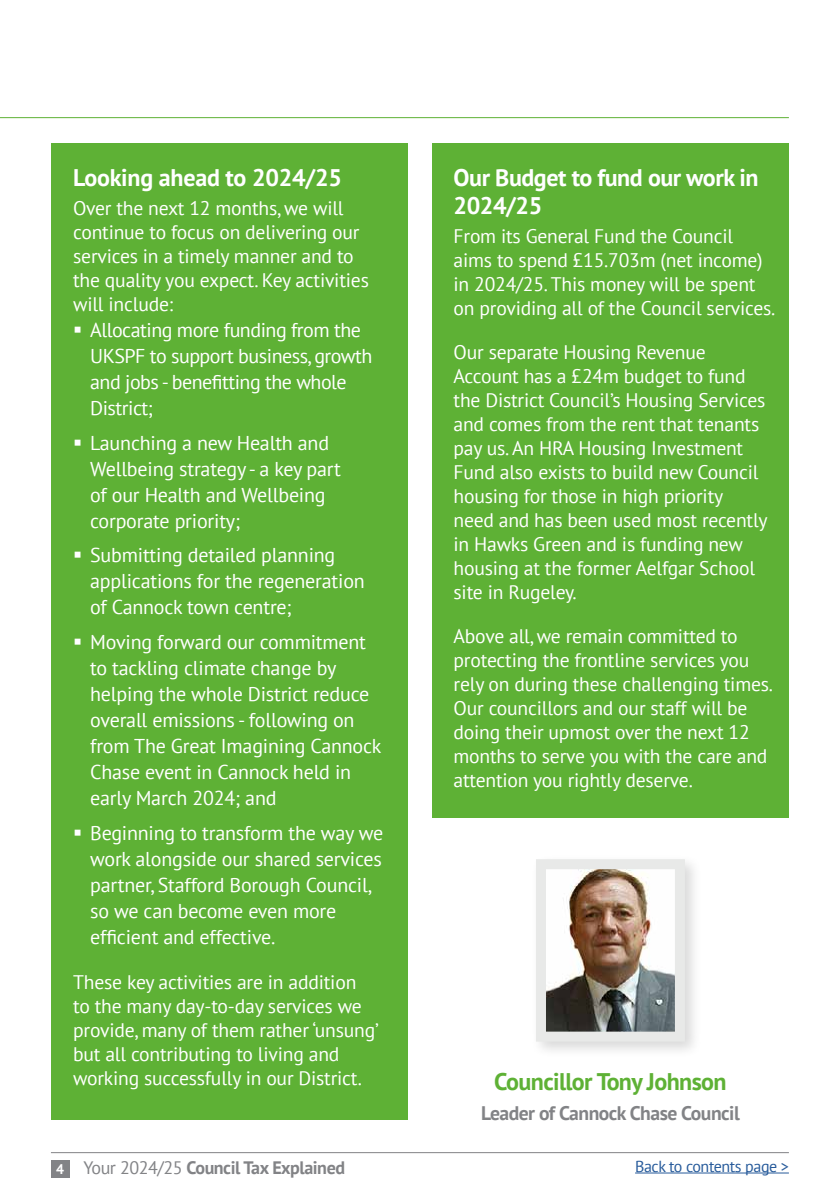
<style>
.page{position:relative;width:840px;height:1191px;background:#fff}
.page>*{position:absolute;margin:0;border:0;box-sizing:border-box;transform-origin:0 0}
.smaller_subtitles_copy_no_spacing{font:700 24px/28px "PT Sans";letter-spacing:-.02em;color:#fff}
.text_new_2023{font:700 24px "PT Sans";letter-spacing:-.025em;color:#5eb135}
.bullets_new{font:20px/26px "PT Sans";letter-spacing:-.01em;color:#fff}
.text_new_2023-2{font:19.6px/24px "PT Sans";letter-spacing:-.01em;color:#fff}
.text_new_2023-3{font:700 19.6px "PT Sans";letter-spacing:-.025em;color:#828386}
.t1{font:700 18px "PT Sans";letter-spacing:-.025em;color:#828386}
.t2{font:16px "PT Sans";letter-spacing:-.025em;color:#275b9b}
.s1{font-size:14px;color:#fff}
.s2{font-weight:400}
</style>
<div class="page">
<div style="left:51px;top:1159px;width:19px;height:18px;background:#828386"></div>
<hr style="left:51px;top:1152px;width:737px;height:1px;background:#828386">
<hr style="left:634px;top:1172px;width:154px;height:1px;background:#275b9b">
<div style="left:432px;top:143px;width:356px;height:675px;background:#5eb135"></div>
<div style="left:51px;top:143px;width:357px;height:977px;background:#5eb135"></div>
<hr style="left:0;top:117px;width:788px;height:1px;background:#5eb135">
<div style="left:530px;top:853px;width:172px;height:205px;background:#000;opacity:.15"></div>
<img style="left:546px;top:870px;width:127px;height:160px">
<div style="left:535px;top:859px;width:149px;height:182px;border:10px solid #e8e9e8"></div>
<p class="smaller_subtitles_copy_no_spacing" style="left:73px;top:163px;width:270px">Looking ahead to 2024/25</p>
<p class="text_new_2023-2" style="left:73px;top:196px;width:297px">Over the next 12 months, we will continue to focus on delivering our services in a timely manner and to the quality you expect. Key activities will include:</p>
<p class="bullets_new" style="left:90px;top:317px;width:283px">Allocating more funding from the<br>UKSPF to support business, growth and jobs - benefitting the whole<br>District;</p>
<p class="bullets_new" style="left:90px;top:429px;width:252px">Launching a new Health and<br>Wellbeing strategy - a key part of our Health and Wellbeing corporate priority;</p>
<p class="bullets_new" style="left:90px;top:542px;width:276px">Submitting detailed planning applications for the regeneration of Cannock town centre;</p>
<p class="bullets_new" style="left:90px;top:628px;width:293px">Moving forward our commitment to tackling climate change by helping the whole District reduce overall emissions - following on from The Great Imagining Cannock<br>Chase event in Cannock held in early March 2024; and</p>
<p class="bullets_new" style="left:90px;top:819px;width:294px">Beginning to transform the way we work alongside our shared services partner, Stafford Borough Council, so we can become even more efficient and effective.</p>
<p class="text_new_2023-2" style="left:73px;top:970px;width:307px">These key activities are in addition<br>to the many day-to-day services we provide, many of them rather ‘unsung’ but all contributing to living and working successfully in our District.</p>
<p class="smaller_subtitles_copy_no_spacing" style="left:453px;top:163px;width:306px">Our Budget to fund our work in<br>2024/25</p>
<p class="text_new_2023-2" style="left:453px;top:224px;width:323px">From its General Fund the Council aims to spend £15.703m (net income) in 2024/25. This money will be spent on providing all of the Council services.</p>
<p class="text_new_2023-2" style="left:453px;top:340px;width:315px">Our separate Housing Revenue<br>Account has a £24m budget to fund the District Council’s Housing Services and comes from the rent that tenants pay us. An HRA Housing Investment<br>Fund also exists to build new Council housing for those in high priority need and has been used most recently in Hawks Green and is funding new housing at the former Aelfgar School site in Rugeley.</p>
<p class="text_new_2023-2" style="left:453px;top:624px;width:321px">Above all, we remain committed to protecting the frontline services you rely on during these challenging times.<br>Our councillors and our staff will be doing their upmost over the next 12 months to serve you with the care and attention you rightly deserve.</p>
<p class="text_new_2023" style="left:494px;top:1065px;width:234px">Councillor Tony Johnson</p>
<p class="text_new_2023-3" style="left:481px;top:1100px;width:260px">Leader of Cannock Chase Council</p>
<p class="t1" style="left:56px;top:1155px;width:290px"><span class="s1">4</span> <span class="s2">Your 2024/25</span> Council Tax Explained</p>
<p class="t2" style="left:634px;top:1155px;width:155px">Back to contents page &gt;</p>
</div>
